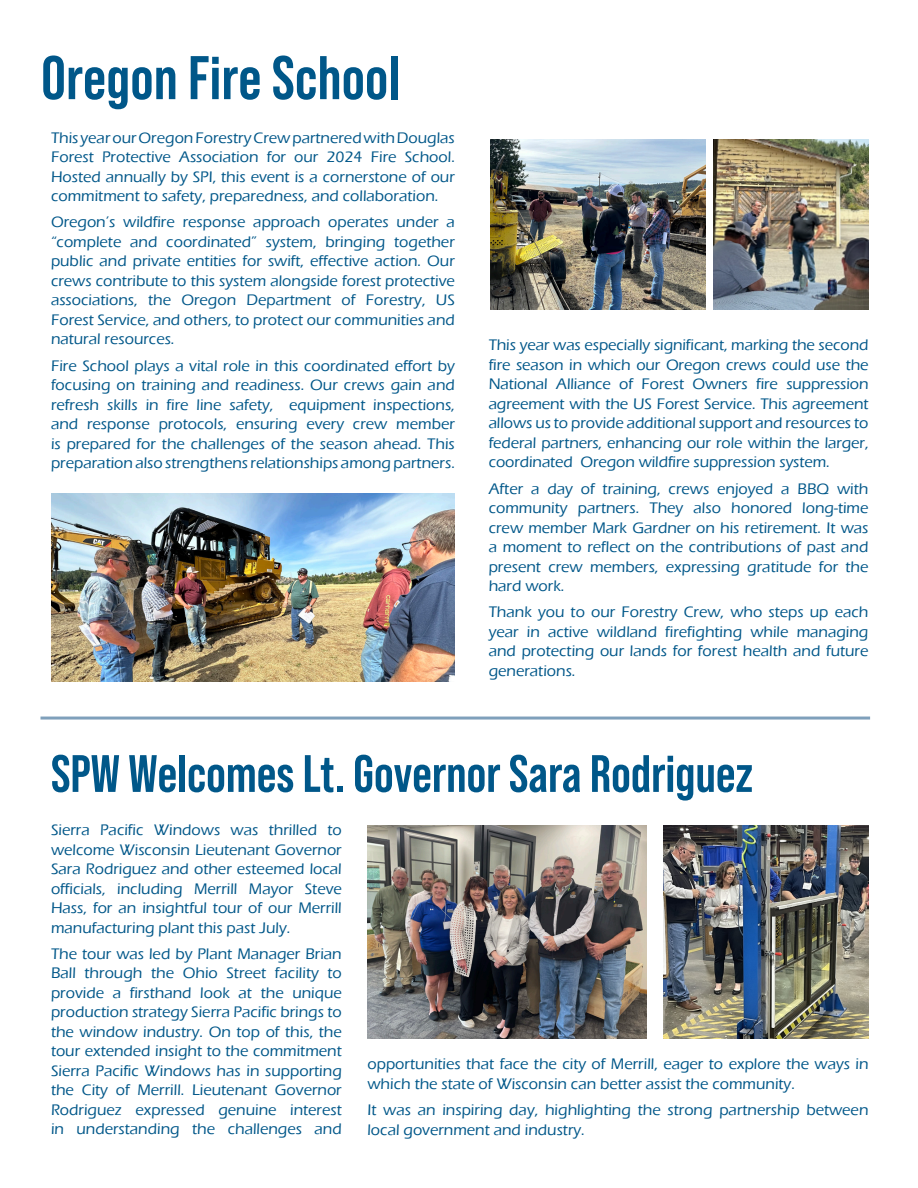
<style>
.page{position:relative;width:918px;height:1188px;background:#fff}
.page>*{position:absolute;margin:0;border:0;box-sizing:border-box;transform-origin:0 0}
.Inner_Page_Headline_style_2{font:700 61.5px "Bebas Neue Pro";letter-spacing:.005em;color:#005789}
.Inner_Page_Headline_style_2-2{font:700 52.5px "Bebas Neue Pro";color:#005789}
.t1{font:500 15.75px/19.5px "Eras ITC";color:#005789;text-align:justify}
</style>
<div class="page">
<img style="left:51px;top:494px;width:404px;height:187px">
<img style="left:490px;top:139px;width:216px;height:170px">
<img style="left:714px;top:139px;width:154px;height:170px">
<hr style="left:40px;top:717px;width:830px;height:3px;background:#7fa0bb">
<img style="left:367px;top:826px;width:279px;height:213px">
<img style="left:663px;top:826px;width:205px;height:213px">
<p class="Inner_Page_Headline_style_2" style="left:41px;top:43px;width:360px">Oregon Fire School</p>
<p class="t1" style="left:51px;top:128px;width:405px">This year our Oregon Forestry Crew partnered with Douglas Forest Protective Association for our 2024 Fire School.<br>Hosted annually by SPI, this event is a cornerstone of our commitment to safety, preparedness, and collaboration.</p>
<p class="t1" style="left:51px;top:213px;width:405px">Oregon’s wildfire response approach operates under a “complete and coordinated” system, bringing together public and private entities for swift, effective action. Our crews contribute to this system alongside forest protective associations, the Oregon Department of Forestry, US Forest Service, and others, to protect our communities and natural resources.</p>
<p class="t1" style="left:51px;top:356px;width:405px">Fire School plays a vital role in this coordinated effort by focusing on training and readiness. Our crews gain and refresh skills in fire line safety, equipment inspections, and response protocols, ensuring every crew member is prepared for the challenges of the season ahead. This preparation also strengthens relationships among partners.</p>
<p class="t1" style="left:489px;top:336px;width:381px">This year was especially significant, marking the second fire season in which our Oregon crews could use the National Alliance of Forest Owners fire suppression agreement with the US Forest Service. This agreement allows us to provide additional support and resources to federal partners, enhancing our role within the larger, coordinated Oregon wildfire suppression system.</p>
<p class="t1" style="left:489px;top:479px;width:381px">After a day of training, crews enjoyed a BBQ with community partners. They also honored long-time crew member Mark Gardner on his retirement. It was a moment to reflect on the contributions of past and present crew members, expressing gratitude for the hard work.</p>
<p class="t1" style="left:489px;top:603px;width:381px">Thank you to our Forestry Crew, who steps up each year in active wildland firefighting while managing and protecting our lands for forest health and future generations.</p>
<p class="Inner_Page_Headline_style_2-2" style="left:51px;top:744px;width:703px">SPW Welcomes Lt. Governor Sara Rodriguez</p>
<p class="t1" style="left:51px;top:820px;width:292px">Sierra Pacific Windows was thrilled to welcome Wisconsin Lieutenant Governor Sara Rodriguez and other esteemed local officials, including Merrill Mayor Steve Hass, for an insightful tour of our Merrill manufacturing plant this past July.</p>
<p class="t1" style="left:51px;top:944px;width:292px">The tour was led by Plant Manager Brian Ball through the Ohio Street facility to provide a firsthand look at the unique production strategy Sierra Pacific brings to the window industry. On top of this, the tour extended insight to the commitment Sierra Pacific Windows has in supporting the City of Merrill. Lieutenant Governor Rodriguez expressed genuine interest in understanding the challenges and</p>
<p class="t1" style="left:367px;top:1055px;width:503px">opportunities that face the city of Merrill, eager to explore the ways in which the state of Wisconsin can better assist the community.</p>
<p class="t1" style="left:367px;top:1100px;width:503px">It was an inspiring day, highlighting the strong partnership between local government and industry.</p>
</div>
